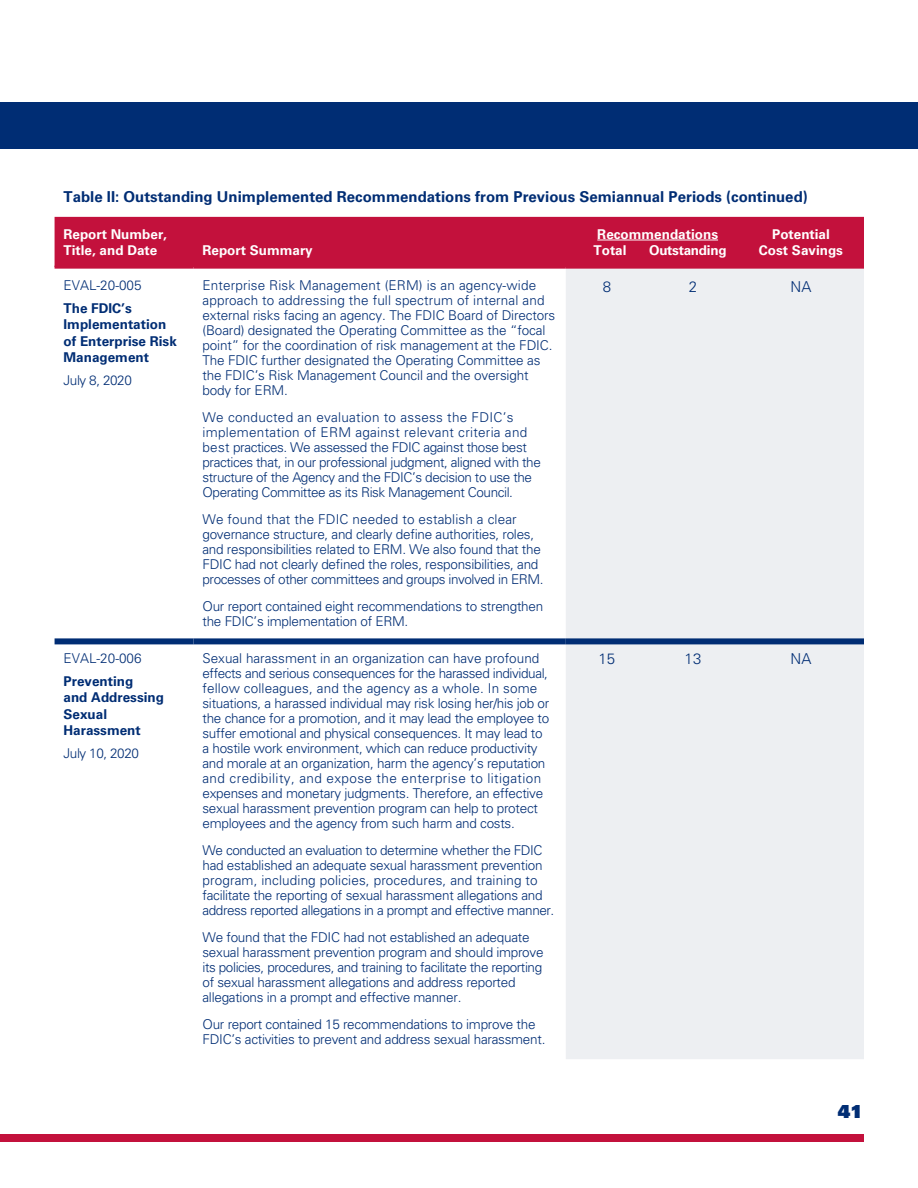
<style>
.page{position:relative;width:918px;height:1188px;background:#fff}
.page>*{position:absolute;margin:0;border:0;box-sizing:border-box;transform-origin:0 0}
.t1{font:18px "Univers LT Std X Black";color:#002d74}
.body{font:700 15px "Univers LT Std";color:#002d74}
.body-2{font:300 15px "Univers LT Std";color:#002d74}
.body-3{font:300 13.5px/15px "Univers LT Std";letter-spacing:-.02em;color:#002d74}
.body-4{font:700 13.5px/16.5px "Univers LT Std";color:#002d74}
.body-5{font:700 13.5px/16.5px "Univers LT Std";color:#fff}
.body-6{font:300 13.5px "Univers LT Std";color:#002d74}
.body-7{font:700 13.5px "Univers LT Std";letter-spacing:-.02em;color:#fff}
</style>
<div class="page">
<div style="left:0;top:102px;width:918px;height:46px;background:#002d74"></div>
<div style="left:0;top:1134px;width:864px;height:7px;background:#c3113c"></div>
<div style="left:55px;top:217px;width:809px;height:49px;background:#c3113c"></div>
<div style="left:566px;top:269px;width:298px;height:790px;background:#edeff2"></div>
<div style="left:55px;top:638px;width:139px;height:6px;background:#002d74"></div>
<div style="left:194px;top:638px;width:372px;height:6px;background:#002d74"></div>
<div style="left:566px;top:638px;width:82px;height:6px;background:#002d74"></div>
<div style="left:648px;top:638px;width:90px;height:6px;background:#002d74"></div>
<div style="left:738px;top:638px;width:126px;height:6px;background:#002d74"></div>
<hr style="left:55px;top:266px;width:139px;height:3px;background:#c3113c">
<hr style="left:194px;top:266px;width:372px;height:3px;background:#c3113c">
<hr style="left:566px;top:266px;width:82px;height:3px;background:#c3113c">
<hr style="left:648px;top:266px;width:90px;height:3px;background:#c3113c">
<hr style="left:738px;top:266px;width:126px;height:3px;background:#c3113c">
<hr style="left:597px;top:240px;width:121px;height:1px;background:#fff">
<p class="body" style="left:64px;top:188px;width:746px">Table II: Outstanding Unimplemented Recommendations from Previous Semiannual Periods (continued)</p>
<p class="body-5" style="left:64px;top:226px;width:105px">Report Number,<br>Title, and Date</p>
<p class="body-5" style="left:594px;top:226px;width:126px">Recommendations<br>Total</p>
<p class="body-5" style="left:759px;top:226px;width:86px;text-align:center">Potential<br>Cost Savings</p>
<p class="body-7" style="left:649px;top:242px;width:79px">Outstanding</p>
<p class="body-5" style="left:202px;top:242px;width:112px">Report Summary</p>
<p class="body-6" style="left:64px;top:277px;width:80px">EVAL-20-005</p>
<p class="body-4" style="left:64px;top:300px;width:115px">The FDIC’s<br>Implementation of Enterprise Risk<br>Management</p>
<p class="body-3" style="left:64px;top:373px;width:70px">July 8, 2020</p>
<p class="body-6" style="left:64px;top:650px;width:80px">EVAL-20-006</p>
<p class="body-4" style="left:64px;top:673px;width:102px">Preventing<br>and Addressing<br>Sexual<br>Harassment</p>
<p class="body-3" style="left:64px;top:745px;width:77px">July 10, 2020</p>
<p class="body-3" style="left:202px;top:278px;width:354px">Enterprise Risk Management (ERM) is an agency-wide approach to addressing the full spectrum of internal and external risks facing an agency. The FDIC Board of Directors (Board) designated the Operating Committee as the “focal point” for the coordination of risk management at the FDIC.<br>The FDIC further designated the Operating Committee as the FDIC’s Risk Management Council and the oversight body for ERM.</p>
<p class="body-3" style="left:202px;top:410px;width:340px">We conducted an evaluation to assess the FDIC’s implementation of ERM against relevant criteria and best practices. We assessed the FDIC against those best practices that, in our professional judgment, aligned with the structure of the Agency and the FDIC’s decision to use the Operating Committee as its Risk Management Council.</p>
<p class="body-3" style="left:202px;top:512px;width:343px">We found that the FDIC needed to establish a clear governance structure, and clearly define authorities, roles, and responsibilities related to ERM. We also found that the FDIC had not clearly defined the roles, responsibilities, and processes of other committees and groups involved in ERM.</p>
<p class="body-3" style="left:202px;top:599px;width:342px">Our report contained eight recommendations to strengthen the FDIC’s implementation of ERM.</p>
<p class="body-3" style="left:202px;top:651px;width:348px">Sexual harassment in an organization can have profound effects and serious consequences for the harassed individual, fellow colleagues, and the agency as a whole. In some situations, a harassed individual may risk losing her/his job or the chance for a promotion, and it may lead the employee to suffer emotional and physical consequences. It may lead to a hostile work environment, which can reduce productivity and morale at an organization, harm the agency’s reputation and credibility, and expose the enterprise to litigation expenses and monetary judgments. Therefore, an effective sexual harassment prevention program can help to protect employees and the agency from such harm and costs.</p>
<p class="body-3" style="left:202px;top:843px;width:353px">We conducted an evaluation to determine whether the FDIC had established an adequate sexual harassment prevention program, including policies, procedures, and training to facilitate the reporting of sexual harassment allegations and address reported allegations in a prompt and effective manner.</p>
<p class="body-3" style="left:202px;top:930px;width:343px">We found that the FDIC had not established an adequate sexual harassment prevention program and should improve its policies, procedures, and training to facilitate the reporting of sexual harassment allegations and address reported allegations in a prompt and effective manner.</p>
<p class="body-3" style="left:202px;top:1017px;width:344px">Our report contained 15 recommendations to improve the<br>FDIC’s activities to prevent and address sexual harassment.</p>
<p class="body-2" style="left:603px;top:277px;width:10px">8</p>
<p class="body-2" style="left:689px;top:277px;width:10px">2</p>
<p class="body-2" style="left:791px;top:277px;width:22px">NA</p>
<p class="body-2" style="left:599px;top:650px;width:18px">15</p>
<p class="body-2" style="left:685px;top:650px;width:18px">13</p>
<p class="body-2" style="left:791px;top:650px;width:22px">NA</p>
<h1 class="t1" style="left:838px;top:1100px;width:27px">41</h1>
</div>
